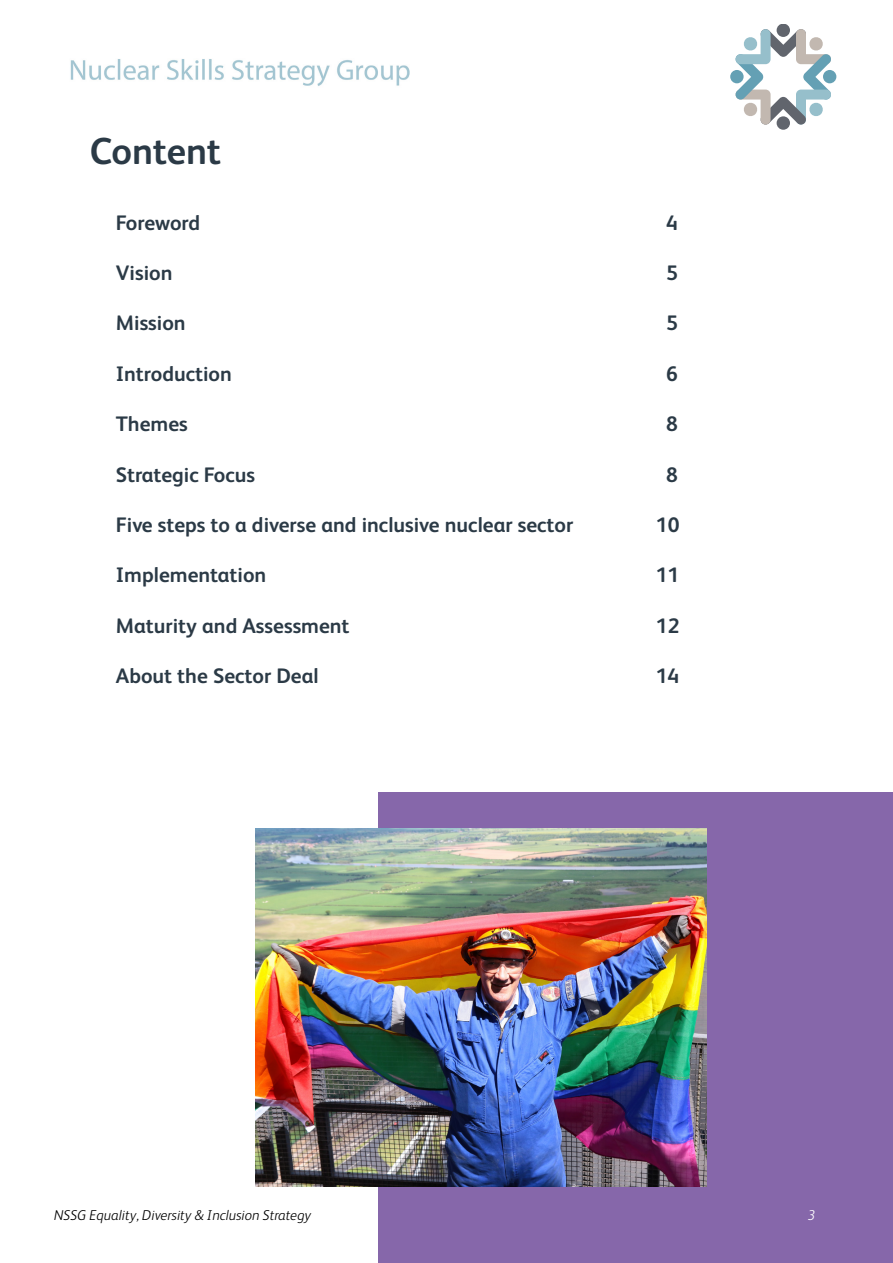
<style>
.page{position:relative;width:893px;height:1263px;background:#fff}
.page>*{position:absolute;margin:0;border:0;box-sizing:border-box;transform-origin:0 0}
.t1{font:700 37.5px "FS Albert";letter-spacing:-.01em;color:#2b3a46}
.t2{font:700 21px "FS Albert";color:#2b3a46}
.t3{font:italic 300 14.25px "FS Albert";color:#000}
.t4{font:italic 300 14.25px "FS Albert";color:#fff}
</style>
<div class="page">
<img style="left:70px;top:59px;width:340px;height:27px">
<div style="left:777px;top:24px;width:13px;height:13px;background:#61656d;border-radius:50%"></div>
<div style="left:777px;top:116px;width:13px;height:14px;background:#61656d;border-radius:50%"></div>
<svg style="left:735px;top:29px;width:96px;height:96px"></svg>
<div style="left:823px;top:70px;width:13px;height:13px;background:#64a0b4;border-radius:50%"></div>
<div style="left:730px;top:70px;width:14px;height:13px;background:#64a0b4;border-radius:50%"></div>
<div style="left:379px;top:792px;width:514px;height:471px;background:#8667aa"></div>
<img style="left:255px;top:828px;width:452px;height:358px">
<p class="t1" style="left:90px;top:129px;width:133px">Content</p>
<p class="t2" style="left:116px;top:210px;width:86px">Foreword</p>
<p class="t2" style="left:666px;top:210px;width:13px">4</p>
<p class="t2" style="left:116px;top:261px;width:58px">Vision</p>
<p class="t2" style="left:666px;top:261px;width:13px">5</p>
<p class="t2" style="left:116px;top:311px;width:71px">Mission</p>
<p class="t2" style="left:666px;top:311px;width:13px">5</p>
<p class="t2" style="left:116px;top:361px;width:118px">Introduction</p>
<p class="t2" style="left:666px;top:361px;width:13px">6</p>
<p class="t2" style="left:116px;top:412px;width:74px">Themes</p>
<p class="t2" style="left:666px;top:412px;width:13px">8</p>
<p class="t2" style="left:116px;top:462px;width:141px">Strategic Focus</p>
<p class="t2" style="left:666px;top:462px;width:13px">8</p>
<p class="t2" style="left:116px;top:513px;width:459px">Five steps to a diverse and inclusive nuclear sector</p>
<p class="t2" style="left:656px;top:513px;width:25px">10</p>
<p class="t2" style="left:116px;top:563px;width:152px">Implementation</p>
<p class="t2" style="left:656px;top:563px;width:25px">11</p>
<p class="t2" style="left:116px;top:613px;width:235px">Maturity and Assessment</p>
<p class="t2" style="left:656px;top:613px;width:25px">12</p>
<p class="t2" style="left:116px;top:664px;width:204px">About the Sector Deal</p>
<p class="t2" style="left:656px;top:664px;width:25px">14</p>
<p class="t3" style="left:54px;top:1207px;width:259px">NSSG Equality, Diversity &amp; Inclusion Strategy</p>
<p class="t4" style="left:808px;top:1207px;width:9px">3</p>
</div>
